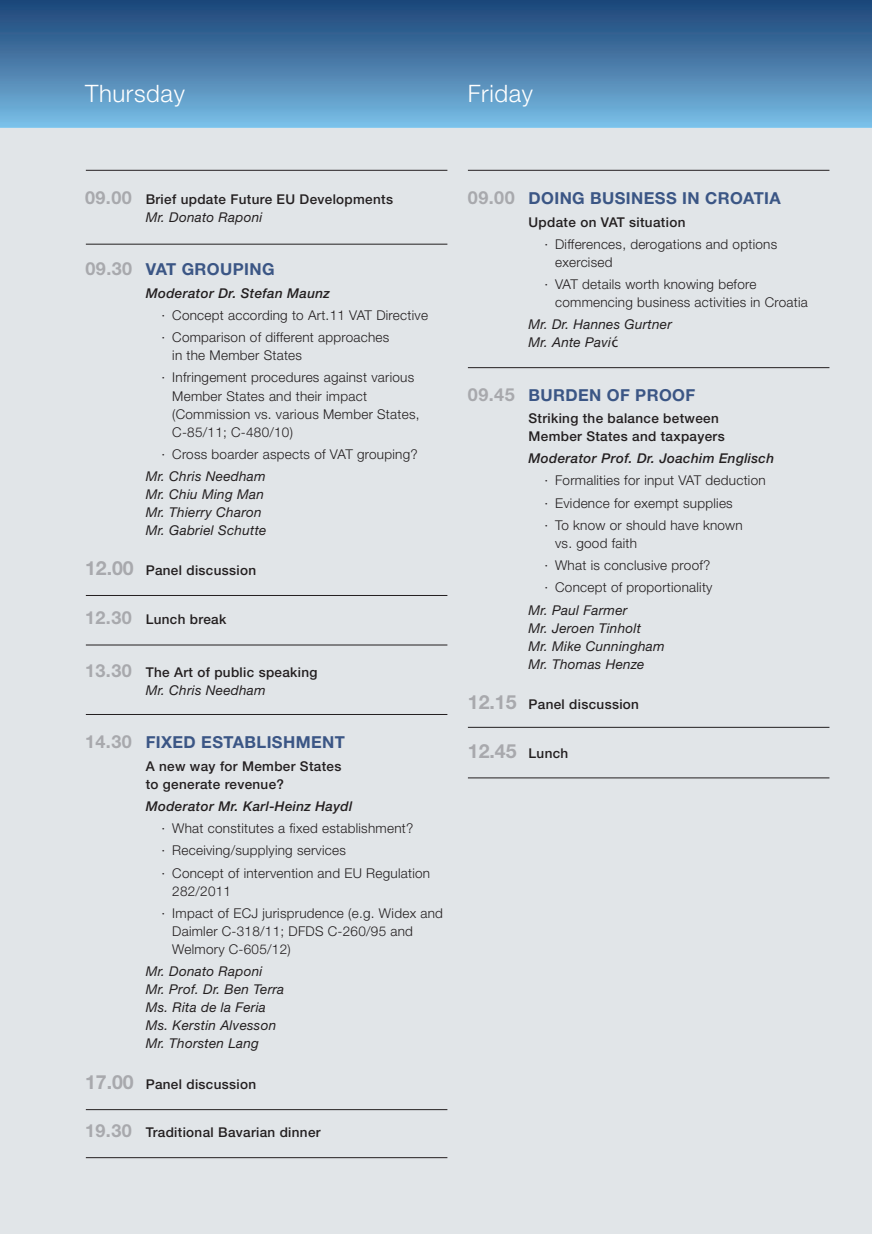
<style>
.page{position:relative;width:872px;height:1234px;background:#fff}
.page>*{position:absolute;margin:0;border:0;box-sizing:border-box;transform-origin:0 0}
.t1{font:300 24px "Helvetica Neue";letter-spacing:.025em;color:#fff}
.t2{font:700 19.5px "Helvetica Neue";color:#a8a9ad}
.t3{font:700 16.5px "Helvetica Neue";letter-spacing:.025em;color:#3b5685}
.t4{font:300 13.5px/22.2px "Helvetica Neue";letter-spacing:.02em;color:#231f20}
.t5{font:500 13.5px/18px "Helvetica Neue";letter-spacing:.025em;color:#231f20}
.t6{font:italic 13.5px/18px "Helvetica Neue";letter-spacing:.02em;color:#231f20}
.t7{font:italic 500 13.5px "Helvetica Neue";letter-spacing:.025em;color:#231f20}
.s1{font-weight:700;font-size:18px;color:#a8a9ad}
.s2{font-weight:400;font-style:italic}
.s3{font-size:18px;color:#a8a9ad}
.s4{font-weight:700;font-size:19.5px;color:#a8a9ad}
.s5{font-family:"Lucida Grande";font-style:normal}
.s6{font-weight:500;font-size:13.5px;color:#231f20}
</style>
<div class="page">
<div style="left:0;top:128px;width:872px;height:1105px;background:#e1e5e8"></div>
<img style="left:0;top:0;width:872px;height:128px">
<hr style="left:86px;top:170px;width:361px;height:1px;background:#231f20">
<hr style="left:86px;top:244px;width:361px;height:1px;background:#231f20">
<hr style="left:86px;top:644px;width:361px;height:1px;background:#231f20">
<hr style="left:86px;top:595px;width:361px;height:1px;background:#231f20">
<hr style="left:86px;top:714px;width:361px;height:1px;background:#231f20">
<hr style="left:86px;top:1109px;width:361px;height:1px;background:#231f20">
<hr style="left:86px;top:1157px;width:361px;height:1px;background:#231f20">
<hr style="left:468px;top:170px;width:361px;height:1px;background:#231f20">
<hr style="left:468px;top:367px;width:361px;height:1px;background:#231f20">
<hr style="left:468px;top:727px;width:361px;height:1px;background:#231f20">
<hr style="left:468px;top:777px;width:361px;height:1px;background:#231f20">
<h1 class="t1" style="left:85px;top:85px;width:101px">Thursday</h1>
<h1 class="t1" style="left:468px;top:85px;width:67px">Friday</h1>
<p class="t5" style="left:146px;top:192px;width:249px;text-indent:-61px"><span class="s1">09.00</span> Brief update Future EU Developments<br><span class="s2">Mr. Donato Raponi</span></p>
<p class="t3" style="left:85px;top:263px;width:191px"><span class="s3">09.30</span> VAT GROUPING</p>
<p class="t7" style="left:146px;top:288px;width:186px">Moderator Dr. Stefan Maunz</p>
<p class="t4" style="left:162px;top:305px;width:268px">· Concept according to Art.11 VAT Directive · Comparison of different approaches</p>
<p class="t4" style="left:162px;top:345px;width:254px;text-indent:11px">in the Member States<br>· Infringement procedures against various</p>
<p class="t4" style="left:172px;top:388px;width:249px;line-height:18px">Member States and their impact (Commission vs. various Member States,<br>C-85/11; C-480/10)</p>
<p class="t4" style="left:162px;top:444px;width:258px">· Cross boarder aspects of VAT grouping?</p>
<p class="t6" style="left:146px;top:468px;width:122px">Mr. Chris Needham<br>Mr. Chiu Ming Man<br>Mr. Thierry Charon<br>Mr. Gabriel Schutte</p>
<p class="t5" style="left:85px;top:562px;width:173px"><span class="s4">12.00</span> Panel discussion</p>
<p class="t5" style="left:85px;top:611px;width:143px"><span class="s1">12.30</span> Lunch break</p>
<p class="t5" style="left:146px;top:664px;width:173px;text-indent:-61px"><span class="s1">13.30</span> The Art of public speaking<br><span class="s2">Mr. Chris Needham</span></p>
<p class="t3" style="left:85px;top:736px;width:261px"><span class="s3">14.30</span> FIXED ESTABLISHMENT</p>
<p class="t5" style="left:146px;top:757px;width:197px">A new way for Member States to generate revenue?</p>
<p class="t7" style="left:146px;top:801px;width:208px">Moderator Mr. Karl-Heinz Haydl</p>
<p class="t4" style="left:162px;top:818px;width:270px">· What constitutes a fixed establishment?<br>· Receiving/supplying services<br>· Concept of intervention and EU Regulation</p>
<p class="t4" style="left:162px;top:880px;width:283px;text-indent:11px">282/2011<br>· Impact of ECJ jurisprudence (e.g. Widex and</p>
<p class="t4" style="left:172px;top:923px;width:242px;line-height:18px">Daimler C-318/11; DFDS C-260/95 and<br>Welmory C-605/12)</p>
<p class="t6" style="left:146px;top:963px;width:140px">Mr. Donato Raponi<br>Mr. Prof. Dr. Ben Terra<br>Ms. Rita de la Feria<br>Ms. Kerstin Alvesson<br>Mr. Thorsten Lang</p>
<p class="t5" style="left:85px;top:1075px;width:173px"><span class="s4">17.00</span> Panel discussion</p>
<p class="t5" style="left:85px;top:1124px;width:237px"><span class="s1">19.30</span> Traditional Bavarian dinner</p>
<p class="t3" style="left:468px;top:192px;width:314px"><span class="s3">09.00</span> DOING BUSINESS IN CROATIA</p>
<p class="t5" style="left:528px;top:214px;width:158px">Update on VAT situation</p>
<p class="t4" style="left:555px;top:236px;width:224px;line-height:18px;text-indent:-11px">· Differences, derogations and options exercised</p>
<p class="t4" style="left:555px;top:276px;width:254px;line-height:18px;text-indent:-11px">· VAT details worth knowing before commencing business activities in Croatia</p>
<p class="t6" style="left:528px;top:317px;width:145px">Mr. Dr. Hannes Gurtner<br>Mr. Ante Pavi<span class="s5">ć</span></p>
<p class="t3" style="left:468px;top:388px;width:229px"><span class="s3">09.45</span> BURDEN OF PROOF</p>
<p class="t5" style="left:528px;top:410px;width:198px">Striking the balance between<br>Member States and taxpayers</p>
<p class="t7" style="left:528px;top:453px;width:247px">Moderator Prof. Dr. Joachim Englisch</p>
<p class="t4" style="left:544px;top:470px;width:223px">· Formalities for input VAT deduction · Evidence for exempt supplies<br>· To know or should have known</p>
<p class="t4" style="left:544px;top:533px;width:170px;text-indent:11px">vs. good faith<br>· What is conclusive proof? · Concept of proportionality</p>
<p class="t6" style="left:528px;top:602px;width:137px">Mr. Paul Farmer<br>Mr. Jeroen Tinholt<br>Mr. Mike Cunningham<br>Mr. Thomas Henze</p>
<p class="t5" style="left:468px;top:696px;width:173px"><span class="s4">12.15</span> Panel discussion</p>
<h2 class="t2" style="left:468px;top:743px;width:102px">12.45 <span class="s6">Lunch</span></h2>
</div>
